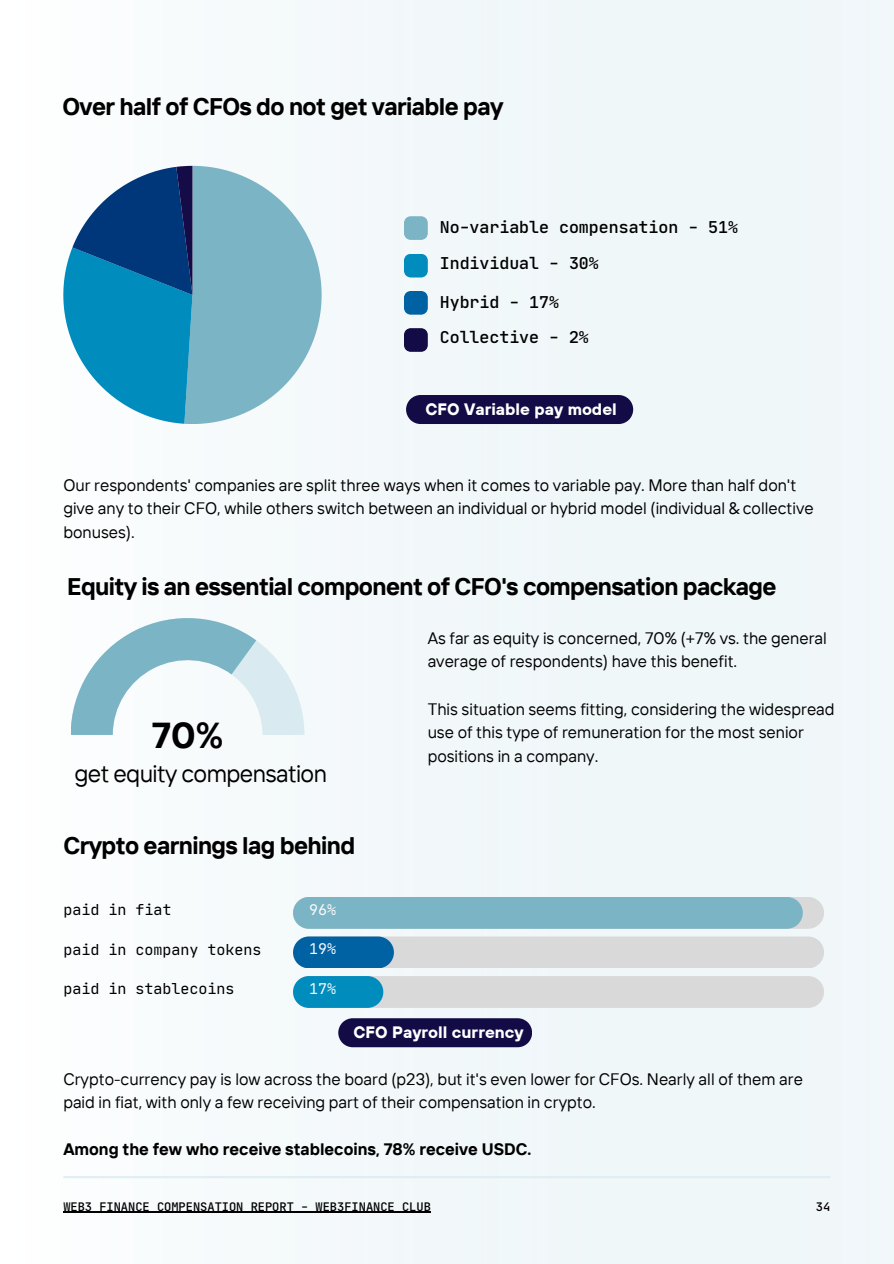
<style>
.page{position:relative;width:894px;height:1264px;background:#fff}
.page>*{position:absolute;margin:0;border:0;box-sizing:border-box;transform-origin:0 0}
.t1{font:700 36px "TT Interphases";color:#000}
.t2{font:700 24px "TT Interphases";letter-spacing:-.025em;color:#000}
.t3{font:24px "TT Interphases";letter-spacing:-.025em;color:#000}
.t4{font:16.5px/23.7px "TT Interphases";color:#000}
.t5{font:500 16.5px "Jet Brains Mono";color:#000}
.t6{font:700 16.5px "TT Interphases";color:#000}
.t7{font:700 16.5px "TT Hoves";color:#fff}
.t8{font:15px "Jet Brains Mono";color:#000}
.t9{font:15px "Jet Brains Mono";color:#fafafa}
.t10{font:500 12px "Jet Brains Mono";color:#000}
</style>
<div class="page">
<div style="left:0;top:0;width:893px;height:1263px;background:#f1f8fa"></div>
<hr style="left:63px;top:1175px;width:767px;height:3px;background:#d9ebf1">
<svg style="left:63px;top:166px;width:258px;height:258px"></svg>
<svg style="left:404px;top:216px;width:23px;height:24px"></svg>
<svg style="left:404px;top:254px;width:23px;height:23px"></svg>
<svg style="left:404px;top:291px;width:23px;height:24px"></svg>
<svg style="left:404px;top:328px;width:23px;height:24px"></svg>
<svg style="left:71px;top:618px;width:233px;height:117px"></svg>
<div style="left:293px;top:896px;width:530px;height:32px;background:#d9d9d9;border-radius:16px"></div>
<div style="left:293px;top:896px;width:509px;height:32px;background:#7bb4c4;border-radius:16px"></div>
<div style="left:293px;top:976px;width:530px;height:31px;background:#d9d9d9;border-radius:16px"></div>
<div style="left:293px;top:976px;width:90px;height:31px;background:#008cbc;border-radius:16px"></div>
<div style="left:293px;top:936px;width:530px;height:32px;background:#d9d9d9;border-radius:16px"></div>
<div style="left:293px;top:936px;width:101px;height:32px;background:#0061a3;border-radius:16px"></div>
<div style="left:406px;top:395px;width:227px;height:29px;background:#130b46"></div>
<svg style="left:338px;top:1018px;width:194px;height:29px;background:#1b144d"></svg>
<hr style="left:63px;top:1211px;width:252px;height:1px;background:#000">
<hr style="left:315px;top:1211px;width:116px;height:1px;background:#000">
<h4 class="t2" style="left:62px;top:91px;width:442px">Over half of CFOs do not get variable pay</h4>
<h4 class="t5" style="left:439px;top:217px;width:300px">No-variable compensation - 51%</h4>
<h4 class="t5" style="left:439px;top:252px;width:160px">Individual - 30%</h4>
<p class="t5" style="left:439px;top:292px;width:121px">Hybrid - 17%</p>
<h5 class="t5" style="left:439px;top:327px;width:151px">Collective - 2%</h5>
<h4 class="t7" style="left:425px;top:398px;width:193px">CFO Variable pay model</h4>
<h4 class="t4" style="left:63px;top:472px;width:751px">Our respondents' companies are split three ways when it comes to variable pay. More than half don't give any to their CFO, while others switch between an individual or hybrid model (individual &amp; collective bonuses).</h4>
<h5 class="t2" style="left:67px;top:570px;width:710px">Equity is an essential component of CFO's compensation package</h5>
<h2 class="t1" style="left:152px;top:712px;width:73px">70%</h2>
<h1 class="t3" style="left:74px;top:758px;width:254px">get equity compensation</h1>
<h2 class="t2" style="left:63px;top:830px;width:293px">Crypto earnings lag behind</h2>
<h5 class="t8" style="left:63px;top:900px;width:109px">paid in fiat</h5>
<h5 class="t9" style="left:309px;top:900px;width:28px">96%</h5>
<h5 class="t8" style="left:63px;top:939px;width:199px">paid in company tokens</h5>
<h5 class="t9" style="left:309px;top:939px;width:28px">19%</h5>
<h5 class="t8" style="left:63px;top:979px;width:172px">paid in stablecoins</h5>
<h5 class="t9" style="left:309px;top:979px;width:28px">17%</h5>
<h3 class="t4" style="left:427px;top:625px;width:400px">As far as equity is concerned, 70% (+7% vs. the general average of respondents) have this benefit.</h3>
<h5 class="t4" style="left:427px;top:696px;width:408px">This situation seems fitting, considering the widespread use of this type of remuneration for the most senior positions in a company.</h5>
<p class="t7" style="left:353px;top:1021px;width:171px">CFO Payroll currency</p>
<p class="t4" style="left:63px;top:1066px;width:741px">Crypto-currency pay is low across the board (p23), but it's even lower for CFOs. Nearly all of them are paid in fiat, with only a few receiving part of their compensation in crypto.</p>
<h5 class="t6" style="left:63px;top:1138px;width:469px">Among the few who receive stablecoins, 78% receive USDC.</h5>
<p class="t10" style="left:63px;top:1198px;width:369px">WEB3 FINANCE COMPENSATION REPORT - WEB3FINANCE CLUB</p>
<h2 class="t10" style="left:815px;top:1198px;width:16px">34</h2>
</div>
